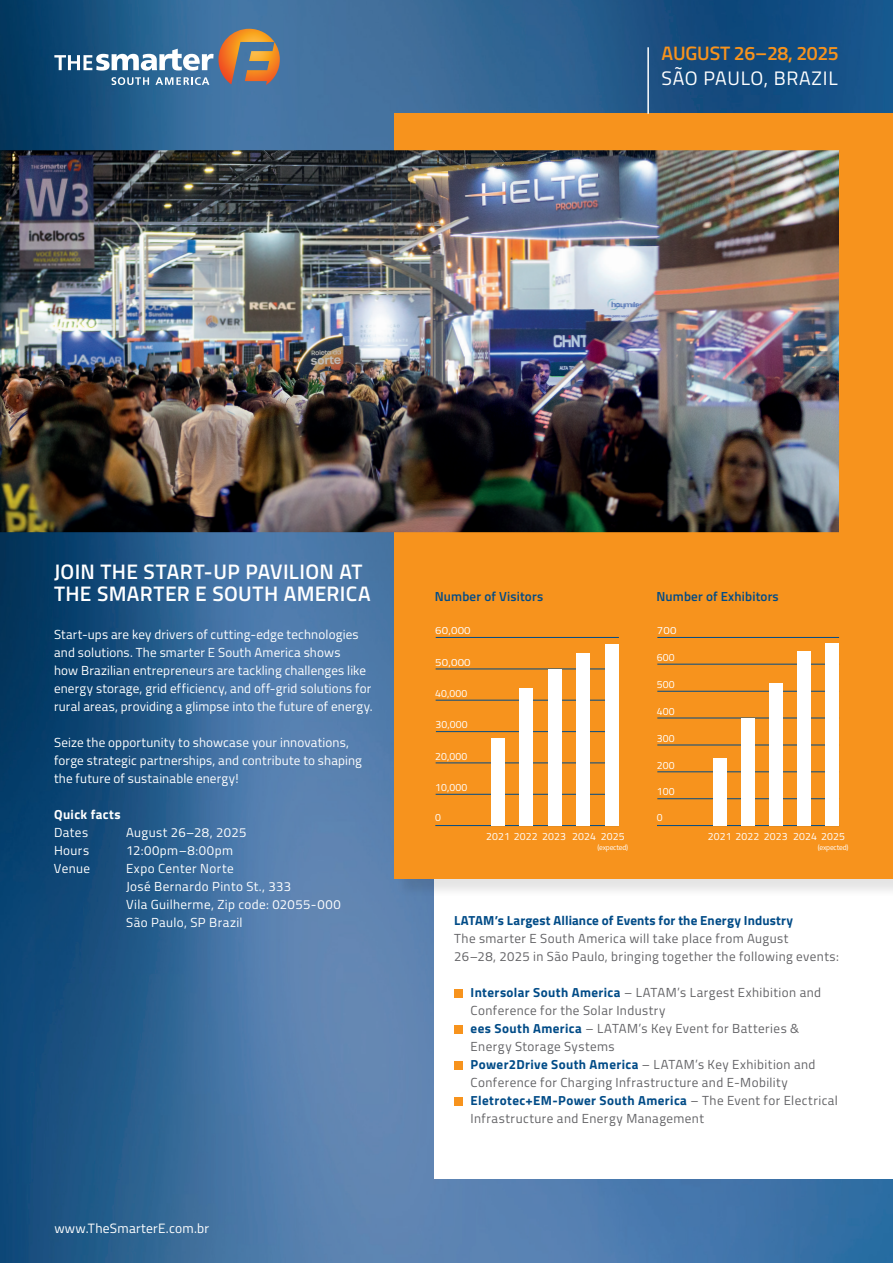
<style>
.page{position:relative;width:893px;height:1263px;background:#fff}
.page>*{position:absolute;margin:0;border:0;box-sizing:border-box;transform-origin:0 0}
.t1{font:600 21px/22.5px "Titillium";letter-spacing:.015em;color:#fff}
.t2{font:600 19.5px "Titillium";letter-spacing:-.02em;color:#f7931d}
.t3{font:19.5px "Titillium";letter-spacing:.035em;color:#fff}
.t4{font:13.5px "Titillium";letter-spacing:.02em;color:#fff}
.t5{font:13.2px/18px "Titillium";letter-spacing:.015em;color:#fff}
.t6{font:13.2px/18px "Titillium";letter-spacing:.03em;color:#636366}
.t7{font:700 13.2px "Titillium";letter-spacing:.01em;color:#004b87}
.t8{font:600 13.2px "Titillium";letter-spacing:.01em;color:#004b87}
.t9{font:13.2px "Titillium";letter-spacing:.045em;color:#fff}
.t10{font:700 13.2px "Titillium";letter-spacing:.03em;color:#fff}
.t11{font:10.5px "Titillium";letter-spacing:.01em;color:#fff}
.t12{font:10.5px "Titillium";letter-spacing:.01em;color:#fff;scale:1.09 1}
.t13{font:7.5px "Titillium";letter-spacing:-.025em;color:#fff}
.s1{font-weight:700;color:#004b87}
</style>
<div class="page">
<img style="left:0;top:0;width:893px;height:1263px">
<div style="left:435px;top:114px;width:458px;height:1065px;background:#fff"></div>
<div style="left:396px;top:116px;width:497px;height:782px;background:#231f20;opacity:.12"></div>
<div style="left:394px;top:114px;width:499px;height:765px;background:#f7931d"></div>
<hr style="left:647px;top:47px;width:2px;height:67px;background:#fff">
<svg style="left:54px;top:49px;width:160px;height:22px"></svg>
<svg style="left:112px;top:77px;width:37px;height:8px"></svg>
<svg style="left:155px;top:77px;width:54px;height:8px"></svg>
<img style="left:218px;top:29px;width:62px;height:56px">
<div style="left:454px;top:989px;width:9px;height:8px;background:#f7931d"></div>
<div style="left:454px;top:1025px;width:9px;height:8px;background:#f7931d"></div>
<div style="left:454px;top:1061px;width:9px;height:8px;background:#f7931d"></div>
<div style="left:454px;top:1097px;width:9px;height:8px;background:#f7931d"></div>
<hr style="left:436px;top:637px;width:183px;height:1px;background:#004b87">
<hr style="left:436px;top:700px;width:183px;height:1px;background:#004b87">
<hr style="left:436px;top:731px;width:183px;height:1px;background:#004b87">
<hr style="left:435px;top:825px;width:184px;height:1px;background:#004b87">
<hr style="left:436px;top:763px;width:183px;height:1px;background:#004b87">
<hr style="left:436px;top:669px;width:183px;height:1px;background:#004b87">
<hr style="left:436px;top:794px;width:183px;height:1px;background:#004b87">
<div style="left:491px;top:738px;width:14px;height:87px;background:#fff"></div>
<div style="left:520px;top:688px;width:13px;height:137px;background:#fff"></div>
<div style="left:548px;top:669px;width:13px;height:156px;background:#fff"></div>
<div style="left:577px;top:653px;width:13px;height:172px;background:#fff"></div>
<div style="left:605px;top:644px;width:14px;height:181px;background:#fff"></div>
<hr style="left:657px;top:637px;width:182px;height:1px;background:#004b87">
<hr style="left:657px;top:718px;width:182px;height:1px;background:#004b87">
<hr style="left:657px;top:745px;width:182px;height:1px;background:#004b87">
<hr style="left:657px;top:825px;width:182px;height:1px;background:#004b87">
<hr style="left:657px;top:771px;width:182px;height:1px;background:#004b87">
<hr style="left:657px;top:798px;width:182px;height:1px;background:#004b87">
<hr style="left:657px;top:691px;width:182px;height:1px;background:#004b87">
<hr style="left:657px;top:664px;width:182px;height:1px;background:#004b87">
<div style="left:713px;top:758px;width:14px;height:67px;background:#fff"></div>
<div style="left:741px;top:718px;width:14px;height:107px;background:#fff"></div>
<div style="left:769px;top:683px;width:14px;height:142px;background:#fff"></div>
<div style="left:797px;top:651px;width:14px;height:174px;background:#fff"></div>
<div style="left:825px;top:643px;width:14px;height:182px;background:#fff"></div>
<img style="left:0;top:150px;width:839px;height:382px">
<h2 class="t2" style="left:662px;top:39px;width:179px">AUGUST 26–28, 2025</h2>
<h2 class="t3" style="left:662px;top:64px;width:178px">SÃO PAULO, BRAZIL</h2>
<h1 class="t1" style="left:54px;top:559px;width:318px">JOIN THE START-UP PAVILION AT<br>THE SMARTER E SOUTH AMERICA</h1>
<p class="t5" style="left:54px;top:624px;width:320px">Start-ups are key drivers of cutting-edge technologies and solutions. The smarter E South America shows<br>how Brazilian entrepreneurs are tackling challenges like energy storage, grid efficiency, and off-grid solutions for rural areas, providing a glimpse into the future of energy.</p>
<p class="t5" style="left:54px;top:732px;width:310px">Seize the opportunity to showcase your innovations, forge strategic partnerships, and contribute to shaping the future of sustainable energy!</p>
<p class="t10" style="left:54px;top:804px;width:68px">Quick facts</p>
<p class="t5" style="left:54px;top:822px;width:36px">Dates</p>
<p class="t5" style="left:126px;top:822px;width:122px">August 26–28, 2025</p>
<p class="t5" style="left:54px;top:840px;width:37px">Hours</p>
<p class="t9" style="left:126px;top:840px;width:109px">12:00pm–8:00pm</p>
<p class="t5" style="left:54px;top:858px;width:38px">Venue</p>
<p class="t5" style="left:126px;top:858px;width:216px">Expo Center Norte<br>José Bernardo Pinto St., 333<br>Vila Guilherme, Zip code: 02055-000<br>São Paulo, SP Brazil</p>
<p class="t4" style="left:54px;top:1218px;width:156px">www.TheSmarterE.com.br</p>
<p class="t8" style="left:435px;top:587px;width:110px">Number of Visitors</p>
<p class="t12" style="left:435px;top:623px;width:34px">60,000</p>
<p class="t12" style="left:435px;top:654px;width:34px">50,000</p>
<p class="t11" style="left:435px;top:685px;width:34px">40,000</p>
<p class="t11" style="left:435px;top:717px;width:34px">30,000</p>
<p class="t11" style="left:435px;top:748px;width:34px">20,000</p>
<p class="t11" style="left:435px;top:779px;width:34px">10,000</p>
<p class="t11" style="left:435px;top:810px;width:7px">0</p>
<p class="t11" style="left:486px;top:829px;width:140px">2021 2022 2023 2024 2025</p>
<p class="t13" style="left:597px;top:841px;width:32px">(expected)</p>
<p class="t8" style="left:656px;top:587px;width:124px">Number of Exhibitors</p>
<p class="t12" style="left:657px;top:623px;width:19px">700</p>
<p class="t11" style="left:657px;top:649px;width:19px">600</p>
<p class="t11" style="left:657px;top:677px;width:19px">500</p>
<p class="t11" style="left:657px;top:703px;width:19px">400</p>
<p class="t11" style="left:657px;top:730px;width:19px">300</p>
<p class="t11" style="left:657px;top:757px;width:19px">200</p>
<p class="t11" style="left:657px;top:784px;width:19px">100</p>
<p class="t11" style="left:657px;top:810px;width:7px">0</p>
<p class="t11" style="left:708px;top:829px;width:139px">2021 2022 2023 2024 2025</p>
<p class="t13" style="left:818px;top:841px;width:32px">(expected)</p>
<p class="t7" style="left:454px;top:910px;width:340px">LATAM’s Largest Alliance of Events for the Energy Industry</p>
<p class="t6" style="left:454px;top:929px;width:386px">The smarter E South America will take place from August<br>26–28, 2025 in São Paulo, bringing together the following events:</p>
<p class="t6" style="left:471px;top:983px;width:369px"><span class="s1">Intersolar South America</span> – LATAM’s Largest Exhibition and Conference for the Solar Industry<br><span class="s1">ees South America</span> – LATAM’s Key Event for Batteries &amp; Energy Storage Systems<br><span class="s1">Power2Drive South America</span> – LATAM’s Key Exhibition and Conference for Charging Infrastructure and E-Mobility <span class="s1">Eletrotec+EM-Power South America</span> – The Event for Electrical Infrastructure and Energy Management</p>
</div>
